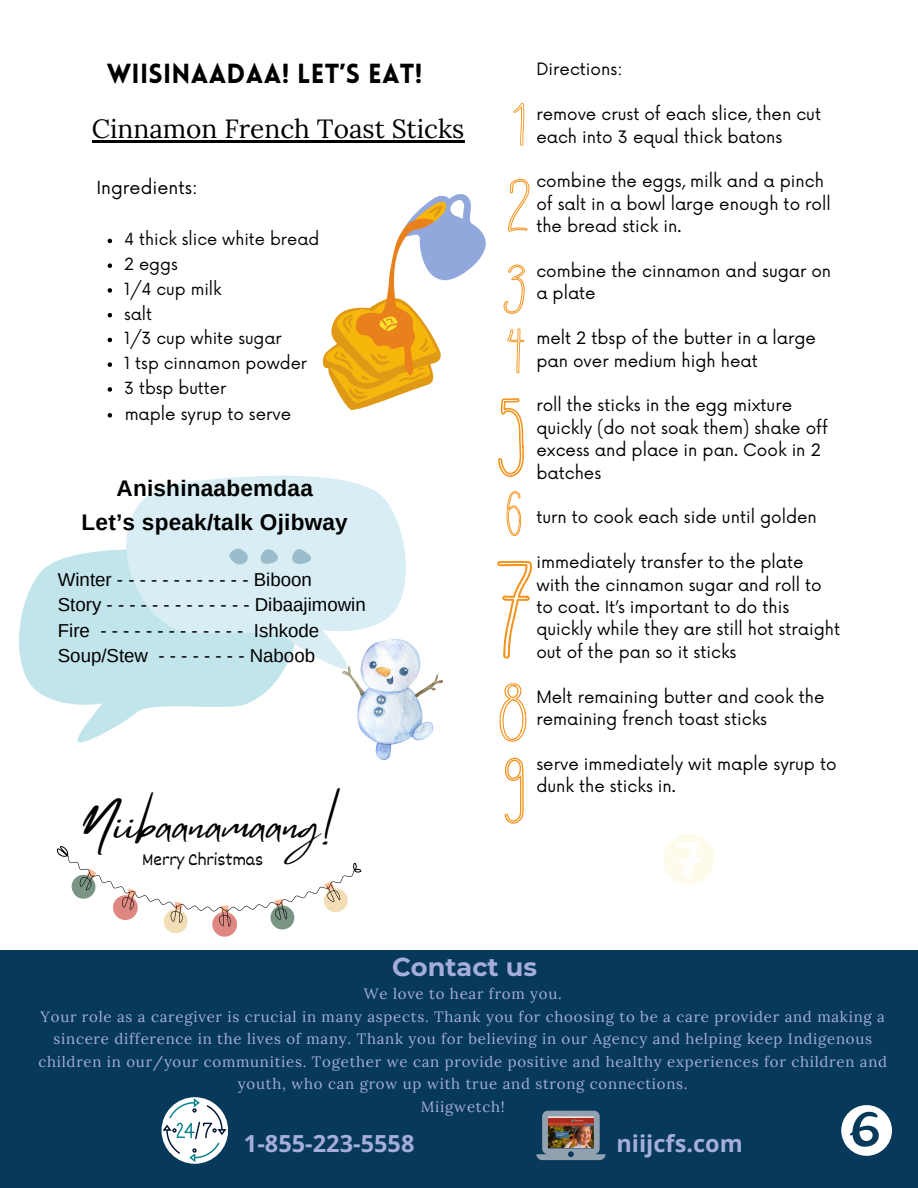
<style>
.page{position:relative;width:918px;height:1188px;background:#fff}
.page>*{position:absolute;margin:0;border:0;box-sizing:border-box;transform-origin:0 0}
.t1{font:42.75px "Mistrully";color:#000}
.t2{font:900 27px "Lovelo";letter-spacing:.01em;color:#000}
.t3{font:26.25px "Lora";color:#000}
.t4{font:700 25.65px "Montserrat";color:#a4adde}
.t5{font:700 23.55px "Open Sans";color:#a4adde}
.t6{font:700 22.65px "Arimo";letter-spacing:.01em;color:#000}
.t7{font:18.75px "Arimo";color:#000}
.t8{font:18.3px "Dekko";color:#000}
.t9{font:17.7px "Now";color:#000}
.t10{font:16.65px/22.4px "Now";color:#000}
.t11{font:16.35px "Now";color:#000}
.t12{font:15px/22.5px "Lora";letter-spacing:.05em;color:#a4adde;text-align:center}
</style>
<div class="page">
<div style="left:0;top:951px;width:918px;height:237px;background:#07395a"></div>
<svg style="left:161px;top:1097px;width:67px;height:67px"></svg>
<img style="left:536px;top:1111px;width:69px;height:49px">
<svg style="left:19px;top:549px;width:263px;height:189px;fill:#c2e5ec"></svg>
<svg style="left:119px;top:475px;width:287px;height:198px;background:#d8eef3"></svg>
<svg style="left:292px;top:547px;width:24px;height:19px"></svg>
<svg style="left:260px;top:547px;width:24px;height:19px"></svg>
<svg style="left:228px;top:547px;width:21px;height:19px"></svg>
<svg style="left:663px;top:834px;width:51px;height:50px"></svg>
<svg style="left:513px;top:103px;width:11px;height:43px"></svg>
<svg style="left:503px;top:264px;width:22px;height:50px"></svg>
<svg style="left:507px;top:328px;width:17px;height:45px"></svg>
<svg style="left:498px;top:398px;width:26px;height:79px"></svg>
<svg style="left:507px;top:491px;width:14px;height:45px"></svg>
<svg style="left:508px;top:179px;width:21px;height:53px"></svg>
<svg style="left:499px;top:683px;width:27px;height:59px"></svg>
<svg style="left:497px;top:561px;width:35px;height:98px"></svg>
<svg style="left:505px;top:757px;width:19px;height:67px"></svg>
<svg style="left:323px;top:194px;width:163px;height:216px"></svg>
<img style="left:342px;top:640px;width:100px;height:120px">
<svg style="left:108px;top:239px;width:4px;height:4px"></svg>
<svg style="left:108px;top:263px;width:4px;height:5px"></svg>
<svg style="left:108px;top:288px;width:4px;height:5px"></svg>
<svg style="left:108px;top:313px;width:4px;height:4px"></svg>
<svg style="left:108px;top:338px;width:4px;height:4px"></svg>
<svg style="left:108px;top:362px;width:4px;height:5px"></svg>
<svg style="left:108px;top:387px;width:4px;height:5px"></svg>
<svg style="left:108px;top:413px;width:4px;height:5px"></svg>
<hr style="left:92px;top:140px;width:372px;height:2px;background:#000">
<svg style="left:841px;top:1105px;width:51px;height:51px"></svg>
<svg style="left:66px;top:738px;width:291px;height:213px"></svg>
<svg style="left:56px;top:844px;width:14px;height:16px"></svg>
<svg style="left:351px;top:862px;width:11px;height:13px"></svg>
<svg style="left:208px;top:903px;width:33px;height:38px"></svg>
<svg style="left:266px;top:897px;width:33px;height:37px"></svg>
<svg style="left:320px;top:881px;width:32px;height:35px"></svg>
<svg style="left:160px;top:899px;width:32px;height:38px"></svg>
<svg style="left:109px;top:886px;width:33px;height:38px"></svg>
<svg style="left:67px;top:867px;width:33px;height:36px"></svg>
<p class="t2" style="left:107px;top:63px;width:317px">WIISINAADAA! LET’S EAT!</p>
<p class="t3" style="left:92px;top:112px;width:374px">Cinnamon French Toast Sticks</p>
<p class="t9" style="left:96px;top:177px;width:103px">Ingredients:</p>
<p class="t11" style="left:124px;top:230px;width:197px">4 thick slice white bread</p>
<p class="t11" style="left:124px;top:255px;width:55px">2 eggs</p>
<p class="t11" style="left:124px;top:280px;width:99px">1/4 cup milk</p>
<p class="t11" style="left:124px;top:305px;width:29px">salt</p>
<p class="t11" style="left:124px;top:329px;width:159px">1/3 cup white sugar</p>
<p class="t11" style="left:124px;top:354px;width:185px">1 tsp cinnamon powder</p>
<p class="t11" style="left:124px;top:379px;width:104px">3 tbsp butter</p>
<p class="t10" style="left:125px;top:403px;width:168px">maple syrup to serve</p>
<p class="t6" style="left:116px;top:476px;width:198px">Anishinaabemdaa</p>
<p class="t6" style="left:82px;top:510px;width:268px">Let’s speak/talk Ojibway</p>
<p class="t7" style="left:58px;top:569px;width:256px">Winter------------Biboon</p>
<p class="t7" style="left:58px;top:594px;width:309px">Story - - - - - - - - - - - - - Dibaajimowin</p>
<p class="t7" style="left:58px;top:620px;width:263px">Fire ------------- Ishkode</p>
<p class="t7" style="left:58px;top:645px;width:259px">Soup/Stew - - - - - - - - Naboob</p>
<p class="t1" style="left:82px;top:791px;width:261px">Niibaanamaang!</p>
<p class="t8" style="left:142px;top:848px;width:122px">Merry Christmas</p>
<p class="t10" style="left:536px;top:59px;width:88px">Directions:</p>
<p class="t10" style="left:536px;top:104px;width:286px">remove crust of each slice, then cut each into 3 equal thick batons</p>
<p class="t10" style="left:536px;top:171px;width:296px">combine the eggs, milk and a pinch of salt in a bowl large enough to roll the bread stick in.</p>
<p class="t10" style="left:536px;top:261px;width:296px">combine the cinnamon and sugar on a plate</p>
<p class="t10" style="left:536px;top:328px;width:281px">melt 2 tbsp of the butter in a large pan over medium high heat</p>
<p class="t10" style="left:536px;top:395px;width:293px">roll the sticks in the egg mixture quickly (do not soak them) shake off excess and place in pan. Cook in 2 batches</p>
<p class="t10" style="left:536px;top:507px;width:282px">turn to cook each side until golden</p>
<p class="t10" style="left:536px;top:552px;width:305px">immediately transfer to the plate with the cinnamon sugar and roll to to coat. It’s important to do this quickly while they are still hot straight out of the pan so it sticks</p>
<p class="t10" style="left:536px;top:686px;width:290px">Melt remaining butter and cook the remaining french toast sticks</p>
<p class="t10" style="left:536px;top:753px;width:302px">serve immediately wit maple syrup to dunk the sticks in.</p>
<p class="t4" style="left:392px;top:951px;width:147px">Contact us</p>
<p class="t12" style="left:364px;top:983px;width:200px">We love to hear from you.</p>
<p class="t12" style="left:38px;top:1005px;width:850px">Your role as a caregiver is crucial in many aspects. Thank you for choosing to be a care provider and making a sincere difference in the lives of many. Thank you for believing in our Agency and helping keep Indigenous children in our/your communities. Together we can provide positive and healthy experiences for children and youth, who can grow up with true and strong connections.</p>
<p class="t12" style="left:421px;top:1095px;width:86px">Miigwetch!</p>
<p class="t5" style="left:244px;top:1127px;width:172px">1-855-223-5558</p>
<p class="t5" style="left:617px;top:1127px;width:128px">niijcfs.com</p>
</div>
